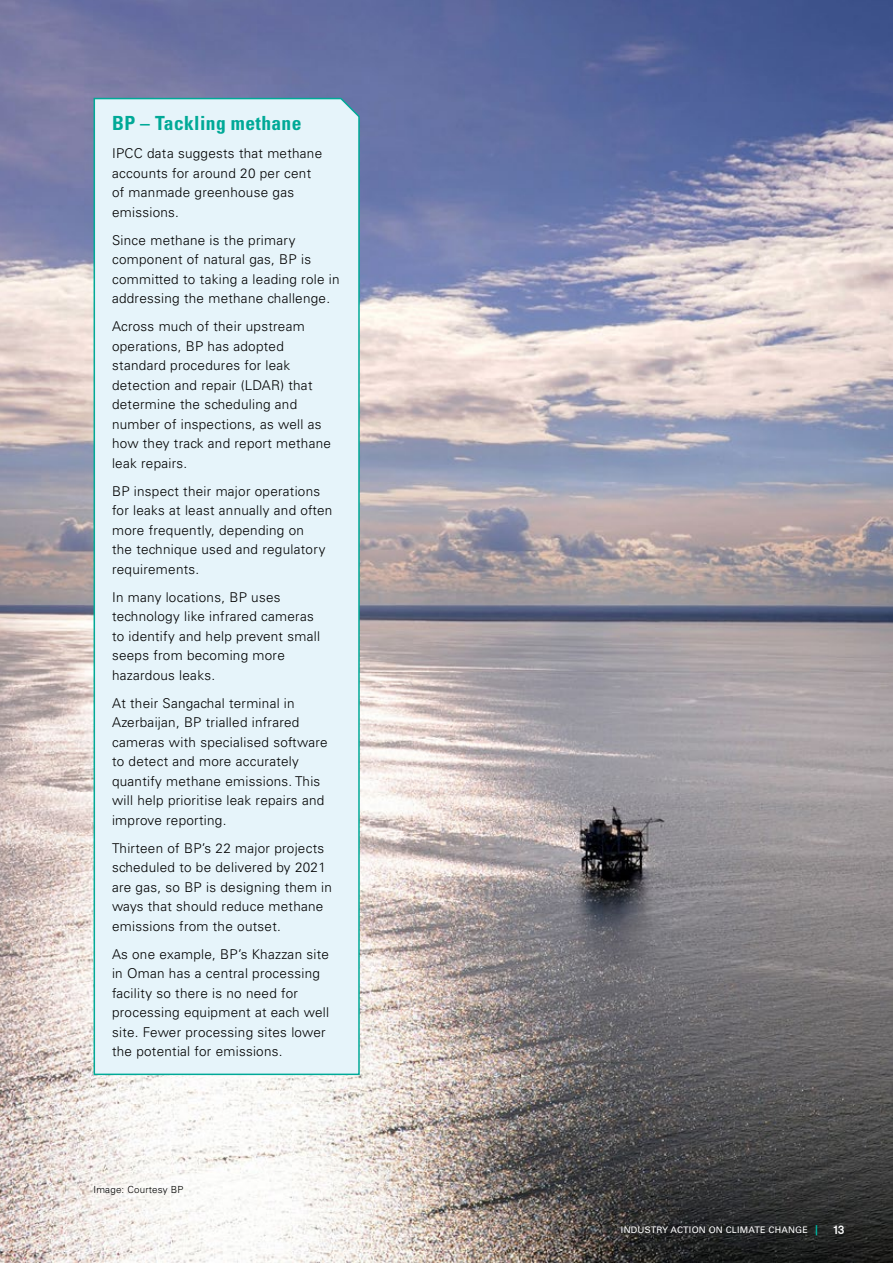
<style>
.page{position:relative;width:893px;height:1263px;background:#fff}
.page>*{position:absolute;margin:0;border:0;box-sizing:border-box;transform-origin:0 0}
.t1{font:700 condensed 19.5px "Univers LT Std";letter-spacing:.02em;color:#00a997}
.t2{font:300 13.5px/19.5px "Univers LT Std";letter-spacing:.02em;color:#000}
.t3{font:500 12px "GT Walsheim";color:#fff}
.t4{font:300 9.75px "Univers LT Std";letter-spacing:.02em;color:#000}
.t5{font:9px "Univers LT Std";letter-spacing:.02em;color:#fff}
</style>
<div class="page">
<img style="left:0;top:0;width:893px;height:1263px">
<div style="left:93px;top:97px;width:267px;height:979px;background:#e6f4fa"></div>
<h1 class="t1" style="left:112px;top:112px;width:191px">BP – Tackling methane</h1>
<p class="t2" style="left:112px;top:144px;width:212px">IPCC data suggests that methane accounts for around 20 per cent of manmade greenhouse gas emissions.</p>
<p class="t2" style="left:112px;top:230px;width:229px">Since methane is the primary component of natural gas, BP is committed to taking a leading role in addressing the methane challenge.</p>
<p class="t2" style="left:112px;top:317px;width:220px">Across much of their upstream operations, BP has adopted standard procedures for leak detection and repair (LDAR) that determine the scheduling and number of inspections, as well as how they track and report methane leak repairs.</p>
<p class="t2" style="left:112px;top:481px;width:222px">BP inspect their major operations for leaks at least annually and often more frequently, depending on<br>the technique used and regulatory requirements.</p>
<p class="t2" style="left:112px;top:587px;width:209px">In many locations, BP uses technology like infrared cameras to identify and help prevent small seeps from becoming more hazardous leaks.</p>
<p class="t2" style="left:112px;top:693px;width:217px">At their Sangachal terminal in<br>Azerbaijan, BP trialled infrared cameras with specialised software to detect and more accurately quantify methane emissions. This will help prioritise leak repairs and improve reporting.</p>
<p class="t2" style="left:112px;top:838px;width:222px">Thirteen of BP’s 22 major projects scheduled to be delivered by 2021 are gas, so BP is designing them in ways that should reduce methane emissions from the outset.</p>
<p class="t2" style="left:112px;top:944px;width:219px">As one example, BP’s Khazzan site in Oman has a central processing facility so there is no need for processing equipment at each well site. Fewer processing sites lower the potential for emissions.</p>
<p class="t4" style="left:94px;top:1183px;width:92px">Image: Courtesy BP</p>
<p class="t5" style="left:621px;top:1224px;width:188px">INDUSTRY ACTION ON CLIMATE CHANGE</p>
<p class="t3" style="left:833px;top:1222px;width:13px">13</p>
</div>
